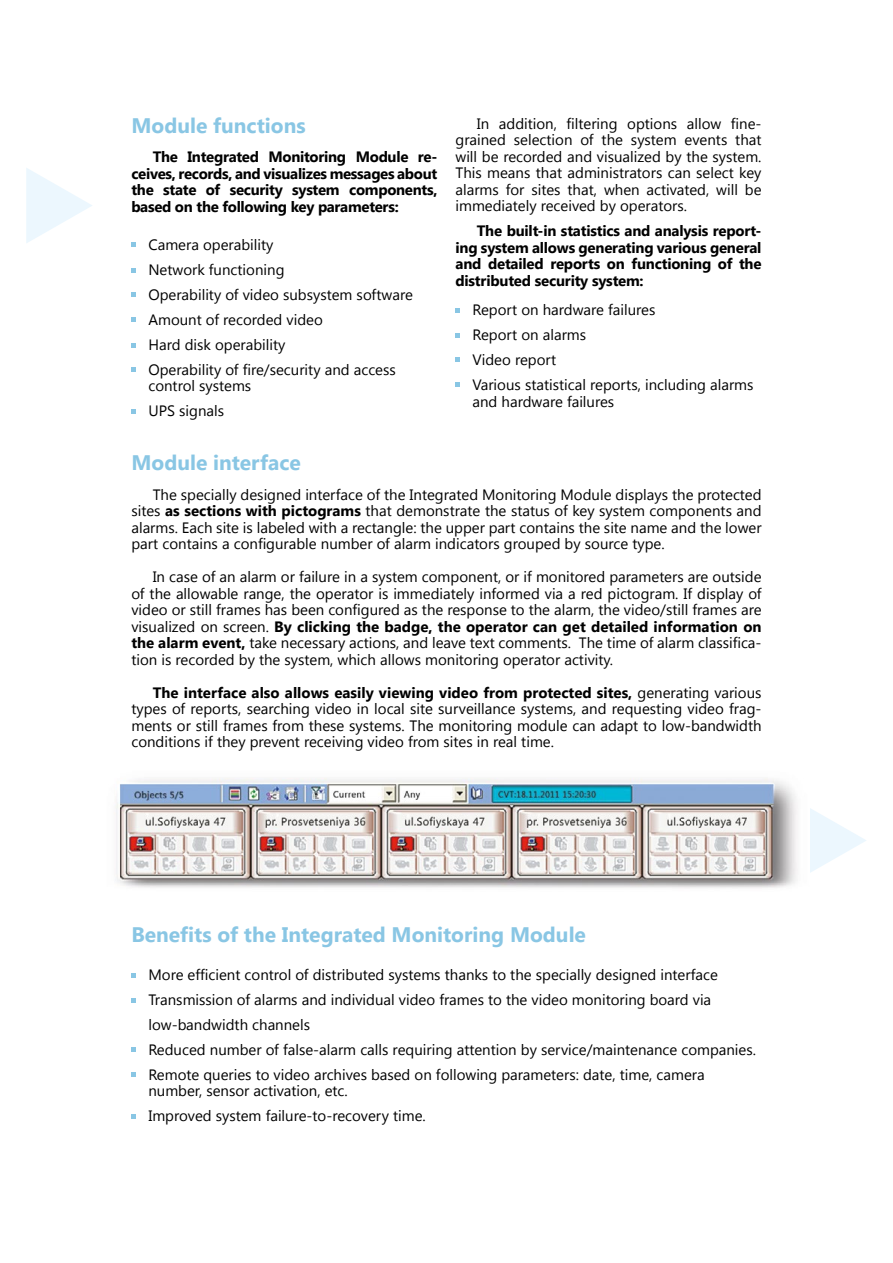
<style>
.page{position:relative;width:893px;height:1263px;background:#fff}
.page>*{position:absolute;margin:0;border:0;box-sizing:border-box;transform-origin:0 0}
.t1{font:700 21px "Segoe UI";color:#89c6e4}
.t2{font:15px/25px "Segoe UI";color:#000}
.t3{font:700 15px/16.5px "Segoe UI";letter-spacing:-.015em;color:#000}
.s1{font-weight:700}
.s2{font-weight:400}
</style>
<div class="page">
<svg style="left:26px;top:168px;width:66px;height:75px"></svg>
<svg style="left:810px;top:808px;width:56px;height:65px"></svg>
<img style="left:115px;top:778px;width:683px;height:110px">
<svg style="left:131px;top:973px;width:5px;height:4px"></svg>
<svg style="left:131px;top:998px;width:5px;height:4px"></svg>
<svg style="left:131px;top:1047px;width:5px;height:5px"></svg>
<svg style="left:131px;top:1072px;width:5px;height:5px"></svg>
<svg style="left:131px;top:1115px;width:5px;height:4px"></svg>
<svg style="left:131px;top:242px;width:5px;height:5px"></svg>
<svg style="left:131px;top:268px;width:5px;height:5px"></svg>
<svg style="left:455px;top:308px;width:5px;height:4px"></svg>
<svg style="left:455px;top:382px;width:5px;height:5px"></svg>
<svg style="left:455px;top:333px;width:5px;height:4px"></svg>
<svg style="left:455px;top:358px;width:5px;height:4px"></svg>
<svg style="left:131px;top:292px;width:5px;height:5px"></svg>
<svg style="left:131px;top:317px;width:5px;height:5px"></svg>
<svg style="left:131px;top:344px;width:5px;height:4px"></svg>
<svg style="left:131px;top:367px;width:5px;height:5px"></svg>
<svg style="left:131px;top:409px;width:5px;height:4px"></svg>
<h1 class="t1" style="left:131px;top:111px;width:176px">Module functions</h1>
<p class="t3" style="left:131px;top:164px;width:308px">ceives, records, and visualizes messages about</p>
<p class="t3" style="left:153px;top:148px;width:27px">The</p>
<p class="t3" style="left:187px;top:148px;width:73px">Integrated</p>
<p class="t3" style="left:356px;top:148px;width:54px">Module</p>
<p class="t3" style="left:268px;top:148px;width:79px">Monitoring</p>
<p class="t3" style="left:418px;top:148px;width:21px">re-</p>
<p class="t3" style="left:206px;top:181px;width:16px">of</p>
<p class="t3" style="left:131px;top:181px;width:269px">the<br>based on the following key parameters:</p>
<p class="t2" style="left:148px;top:231px;width:266px">Camera operability<br>Network functioning<br>Operability of video subsystem software<br>Amount of recorded video<br>Hard disk operability<br>Operability of fire/security and access</p>
<p class="t2" style="left:148px;top:373px;width:104px">control systems<br>UPS signals</p>
<p class="t3" style="left:230px;top:181px;width:55px">security</p>
<p class="t3" style="left:163px;top:181px;width:35px">state</p>
<p class="t3" style="left:292px;top:181px;width:49px">system</p>
<p class="t3" style="left:349px;top:181px;width:90px">components,</p>
<p class="t2" style="left:567px;top:110px;width:52px">filtering</p>
<p class="t2" style="left:731px;top:110px;width:32px">fine-</p>
<p class="t2" style="left:499px;top:110px;width:60px">addition,</p>
<p class="t2" style="left:687px;top:110px;width:36px">allow</p>
<p class="t2" style="left:627px;top:110px;width:51px">options</p>
<p class="t2" style="left:477px;top:110px;width:14px">In</p>
<p class="t2" style="left:455px;top:147px;width:308px;line-height:16.5px;text-align:right">will be recorded and visualized by the system.<br>This means that administrators can select key be</p>
<p class="t2" style="left:580px;top:127px;width:15px">of</p>
<p class="t2" style="left:455px;top:127px;width:52px">grained</p>
<p class="t2" style="left:514px;top:127px;width:60px">selection</p>
<p class="t2" style="left:602px;top:127px;width:23px">the</p>
<p class="t2" style="left:735px;top:127px;width:28px">that</p>
<p class="t2" style="left:631px;top:127px;width:47px">system</p>
<p class="t2" style="left:685px;top:127px;width:44px">events</p>
<p class="t2" style="left:506px;top:176px;width:20px">for</p>
<p class="t2" style="left:455px;top:180px;width:233px;line-height:16.5px">alarms<br>immediately received by operators.</p>
<p class="t3" style="left:455px;top:238px;width:308px">ing system allows generating various general</p>
<p class="t2" style="left:567px;top:176px;width:31px">that,</p>
<p class="t2" style="left:604px;top:176px;width:37px">when</p>
<p class="t2" style="left:647px;top:176px;width:64px">activated,</p>
<p class="t2" style="left:716px;top:176px;width:23px">will</p>
<p class="t2" style="left:531px;top:176px;width:31px">sites</p>
<p class="t3" style="left:477px;top:222px;width:286px">The built-in statistics and analysis report-</p>
<p class="t3" style="left:455px;top:255px;width:308px">and detailed reports on functioning of the distributed security system:</p>
<p class="t2" style="left:472px;top:296px;width:282px">Report on hardware failures<br>Report on alarms<br>Video report<br>Various statistical reports, including alarms</p>
<p class="t2" style="left:472px;top:388px;width:143px">and hardware failures</p>
<h1 class="t1" style="left:131px;top:448px;width:171px">Module interface</h1>
<p class="t2" style="left:131px;top:485px;width:632px;line-height:16.5px;text-align:justify;text-indent:21px">The specially designed interface of the Integrated Monitoring Module displays the protected sites <span class="s1">as sections with pictograms</span> that demonstrate the status of key system components and alarms. Each site is labeled with a rectangle: the upper part contains the site name and the lower part contains a configurable number of alarm indicators grouped by source type.</p>
<p class="t2" style="left:131px;top:568px;width:632px;line-height:16.5px;text-align:justify;text-indent:21px">In case of an alarm or failure in a system component, or if monitored parameters are outside of the allowable range, the operator is immediately informed via a red pictogram If. display of video or still frames has been configured as the response to the alarm, the video/still frames are visualized on screen. <span class="s1">By clicking the badge, the operator can get detailed information on</span></p>
<p class="t2" style="left:131px;top:646px;width:483px">tion is recorded by the system, which allows monitoring operator activity.</p>
<p class="t2" style="left:579px;top:629px;width:184px">The time of alarm classifica-</p>
<p class="t2" style="left:131px;top:629px;width:441px"><span class="s1">the alarm event,</span> take necessary actions, and leave text comments.</p>
<p class="t3" style="left:153px;top:683px;width:610px">The interface also allows easily viewing video from protected sites, <span class="s2">generating various</span></p>
<p class="t2" style="left:131px;top:712px;width:632px">ments or still frames from these systems. The monitoring module can adapt to low-bandwidth</p>
<p class="t2" style="left:131px;top:695px;width:632px">types of reports, searching video in local site surveillance systems, and requesting video frag-</p>
<p class="t2" style="left:131px;top:728px;width:424px">conditions if they prevent receiving video from sites in real time.</p>
<h1 class="t1" style="left:131px;top:919px;width:456px">Benefits of the Integrated Monitoring Module</h1>
<p class="t2" style="left:148px;top:961px;width:609px">More efficient control of distributed systems thanks to the specially designed interface Transmission of alarms and individual video frames to the video monitoring board via low-bandwidth channels<br>Reduced number of false-alarm calls requiring attention by service/maintenance companies.<br>Remote queries to video archives based on following parameters: date, time, camera</p>
<p class="t2" style="left:148px;top:1077px;width:279px">number, sensor activation, etc.<br>Improved system failure-to-recovery time.</p>
</div>
